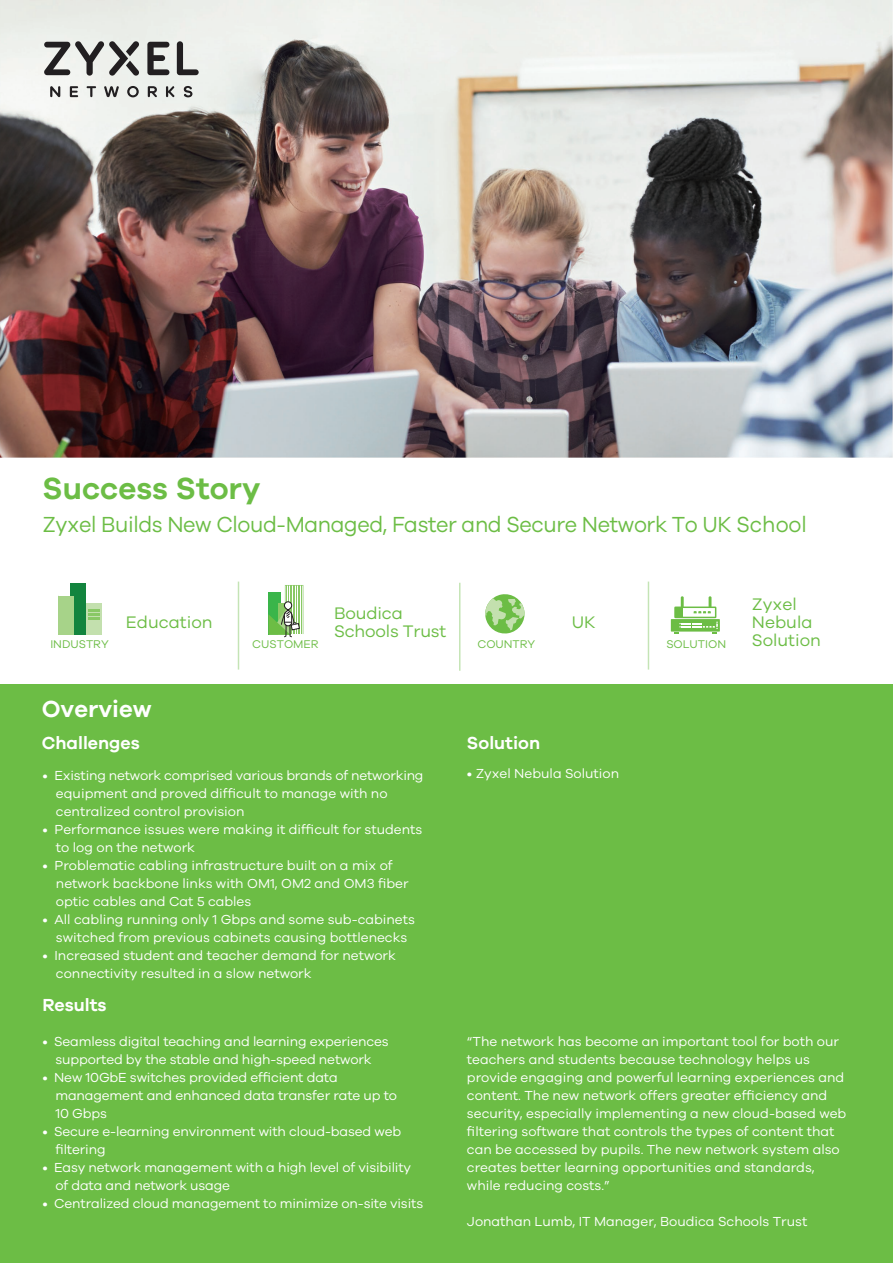
<style>
.page{position:relative;width:893px;height:1263px;background:#fff}
.page>*{position:absolute;margin:0;border:0;box-sizing:border-box;transform-origin:0 0}
.t1{font:600 31.5px "Galano Grotesque";color:#6cbd45}
.t2{font:600 24px "Galano Grotesque";color:#fff}
.t3{font:22.5px "Galano Grotesque";letter-spacing:-.02em;color:#6cbd45;scale:.95 1}
.t4{font:600 18px "Galano Grotesque";color:#fff}
.t5{font:17.25px/18px "Galano Grotesque";color:#6cbd45}
.t6{font:13.5px/18px "Galano Grotesque";color:#fff}
.t7{font:11.55px "Galano Grotesque";color:#6cbd45}
</style>
<div class="page">
<div style="left:0;top:684px;width:893px;height:579px;background:#6cbd45"></div>
<hr style="left:238px;top:582px;width:1px;height:88px;background:#6cbd45">
<hr style="left:459px;top:583px;width:1px;height:88px;background:#6cbd45">
<hr style="left:648px;top:582px;width:1px;height:88px;background:#6cbd45">
<div style="left:70px;top:583px;width:16px;height:52px;background:#13843e"></div>
<div style="left:58px;top:596px;width:16px;height:39px;background:#a7d389"></div>
<div style="left:86px;top:603px;width:16px;height:32px;background:#c3e0ae"></div>
<svg style="left:89px;top:609px;width:11px;height:11px"></svg>
<svg style="left:268px;top:607px;width:35px;height:30px"></svg>
<svg style="left:485px;top:607px;width:40px;height:27px"></svg>
<div style="left:671px;top:619px;width:49px;height:13px;background:#6cbd45"></div>
<svg style="left:674px;top:621px;width:44px;height:12px"></svg>
<div style="left:674px;top:606px;width:42px;height:12px;border:2px solid #6cbd45"></div>
<div style="left:675px;top:608px;width:8px;height:9px;background:#6cbd45"></div>
<svg style="left:694px;top:607px;width:17px;height:6px"></svg>
<img style="left:0;top:0;width:893px;height:607px">
<svg style="left:50px;top:86px;width:10px;height:11px"></svg>
<svg style="left:70px;top:86px;width:8px;height:11px"></svg>
<svg style="left:87px;top:86px;width:9px;height:11px"></svg>
<svg style="left:104px;top:86px;width:15px;height:11px"></svg>
<svg style="left:127px;top:86px;width:12px;height:11px"></svg>
<svg style="left:166px;top:86px;width:9px;height:11px"></svg>
<svg style="left:184px;top:86px;width:8px;height:11px"></svg>
<svg style="left:148px;top:86px;width:9px;height:11px"></svg>
<svg style="left:177px;top:41px;width:22px;height:34px"></svg>
<svg style="left:147px;top:42px;width:22px;height:33px"></svg>
<svg style="left:44px;top:41px;width:95px;height:35px;background:#a1a2a0"></svg>
<h1 class="t1" style="left:43px;top:469px;width:219px">Success Story</h1>
<h3 class="t3" style="left:43px;top:511px;width:806px">Zyxel Builds New Cloud-Managed, Faster and Secure Network To UK School</h3>
<p class="t5" style="left:752px;top:594px;width:62px">Zyxel<br>Nebula</p>
<p class="t5" style="left:334px;top:603px;width:114px">Boudica<br>Schools Trust</p>
<p class="t5" style="left:126px;top:612px;width:88px">Education</p>
<p class="t5" style="left:572px;top:612px;width:26px">UK</p>
<p class="t7" style="left:50px;top:637px;width:60px">INDUSTRY</p>
<p class="t7" style="left:252px;top:637px;width:68px">CUSTOMER</p>
<p class="t7" style="left:477px;top:637px;width:59px">COUNTRY</p>
<p class="t7" style="left:666px;top:637px;width:61px">SOLUTION</p>
<p class="t5" style="left:752px;top:630px;width:71px">Solution</p>
<h2 class="t2" style="left:42px;top:695px;width:111px">Overview</h2>
<h3 class="t4" style="left:42px;top:732px;width:100px">Challenges</h3>
<p class="t6" style="left:56px;top:766px;width:369px;text-indent:-14px">• Existing network comprised various brands of networking equipment and proved difficult to manage with no centralized control provision</p>
<p class="t6" style="left:56px;top:820px;width:368px;text-indent:-14px">• Performance issues were making it difficult for students to log on the network</p>
<p class="t6" style="left:56px;top:856px;width:354px;text-indent:-14px">• Problematic cabling infrastructure built on a mix of network backbone links with OM1, OM2 and OM3 fiber optic cables and Cat 5 cables</p>
<p class="t6" style="left:42px;top:910px;width:374px;text-align:center">• All cabling running only 1 Gbps and some sub-cabinets switched from previous cabinets causing bottlenecks</p>
<p class="t6" style="left:56px;top:946px;width:341px;text-indent:-14px">• Increased student and teacher demand for network connectivity resulted in a slow network</p>
<h3 class="t4" style="left:42px;top:994px;width:66px">Results</h3>
<p class="t6" style="left:42px;top:1031px;width:348px;text-align:center">• Seamless digital teaching and learning experiences supported by the stable and high-speed network</p>
<p class="t6" style="left:55px;top:1067px;width:343px;text-indent:-13px">• New 10GbE switches provided efficient data management and enhanced data transfer rate up to<br>10 Gbps</p>
<p class="t6" style="left:55px;top:1121px;width:347px;text-indent:-13px">• Secure e-learning environment with cloud-based web filtering</p>
<p class="t6" style="left:55px;top:1157px;width:357px;text-indent:-13px">• Easy network management with a high level of visibility of data and network usage</p>
<p class="t6" style="left:42px;top:1193px;width:382px">• Centralized cloud management to minimize on-site visits</p>
<h3 class="t4" style="left:467px;top:732px;width:75px">Solution</h3>
<p class="t6" style="left:467px;top:764px;width:154px">• Zyxel Nebula Solution</p>
<p class="t6" style="left:467px;top:1031px;width:381px">“The network has become an important tool for both our teachers and students because technology helps us provide engaging and powerful learning experiences and content. The new network offers greater efficiency and security, especially implementing a new cloud-based web filtering software that controls the types of content that can be accessed by pupils. The new network system also creates better learning opportunities and standards, while reducing costs.”</p>
<p class="t6" style="left:467px;top:1211px;width:342px">Jonathan Lumb, IT Manager, Boudica Schools Trust</p>
</div>
